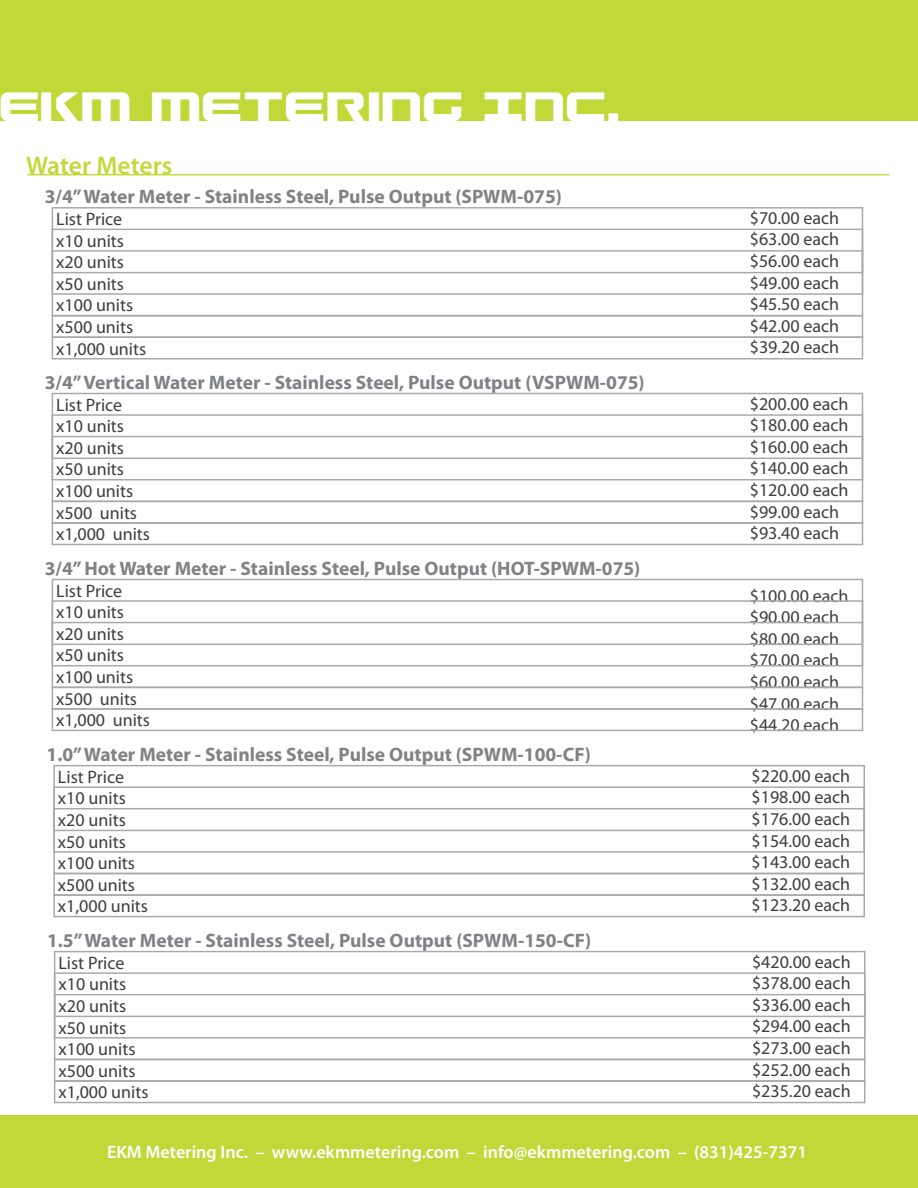
<style>
.page{position:relative;width:918px;height:1188px;background:#fff}
.page>*{position:absolute;margin:0;border:0;box-sizing:border-box;transform-origin:0 0}
.t1{font:44.55px "Gunship";color:#fff;scale:.89 1}
.t2{font:600 25.5px "Myriad Pro";color:#c3d83a}
.t3{font:700 19.5px "Myriad Pro";color:#808285}
.t4{font:18px/21.6px "Myriad Pro";color:#3e3e3f}
.t5{font:600 18px "Myriad Pro";color:#fff}
</style>
<div class="page">
<div style="left:0;top:1115px;width:918px;height:73px;background:#c2d839"></div>
<div style="left:0;top:0;width:918px;height:120px;background:#c2d839"></div>
<hr style="left:27px;top:174px;width:862px;height:1px;background:#c3d83a">
<div style="left:52px;top:207px;width:811px;height:109px;border:2px solid #a8a9ad"></div>
<div style="left:52px;top:229px;width:811px;height:66px;border:2px solid #a8a9ad"></div>
<div style="left:52px;top:250px;width:811px;height:23px;border:2px solid #a8a9ad"></div>
<div style="left:52px;top:315px;width:811px;height:23px;border:2px solid #a8a9ad"></div>
<div style="left:52px;top:336px;width:811px;height:23px;border:2px solid #a8a9ad"></div>
<div style="left:53px;top:765px;width:812px;height:109px;border:2px solid #a8a9ad"></div>
<div style="left:53px;top:786px;width:812px;height:67px;border:2px solid #a8a9ad"></div>
<div style="left:53px;top:808px;width:812px;height:23px;border:2px solid #a8a9ad"></div>
<div style="left:53px;top:873px;width:812px;height:23px;border:2px solid #a8a9ad"></div>
<div style="left:53px;top:894px;width:812px;height:23px;border:2px solid #a8a9ad"></div>
<div style="left:54px;top:951px;width:812px;height:109px;border:2px solid #a8a9ad"></div>
<div style="left:54px;top:972px;width:812px;height:67px;border:2px solid #a8a9ad"></div>
<div style="left:54px;top:994px;width:812px;height:23px;border:2px solid #a8a9ad"></div>
<div style="left:54px;top:1059px;width:812px;height:23px;border:2px solid #a8a9ad"></div>
<div style="left:54px;top:1080px;width:812px;height:23px;border:2px solid #a8a9ad"></div>
<div style="left:52px;top:393px;width:811px;height:109px;border:2px solid #a8a9ad"></div>
<div style="left:52px;top:414px;width:811px;height:66px;border:2px solid #a8a9ad"></div>
<div style="left:52px;top:436px;width:811px;height:23px;border:2px solid #a8a9ad"></div>
<div style="left:52px;top:501px;width:811px;height:23px;border:2px solid #a8a9ad"></div>
<div style="left:52px;top:522px;width:811px;height:23px;border:2px solid #a8a9ad"></div>
<div style="left:52px;top:579px;width:811px;height:109px;border:2px solid #a8a9ad"></div>
<div style="left:52px;top:600px;width:811px;height:66px;border:2px solid #a8a9ad"></div>
<div style="left:52px;top:622px;width:811px;height:23px;border:2px solid #a8a9ad"></div>
<div style="left:52px;top:687px;width:811px;height:23px;border:2px solid #a8a9ad"></div>
<div style="left:52px;top:708px;width:811px;height:23px;border:2px solid #a8a9ad"></div>
<h1 class="t1" style="left:-2px;top:80px;width:701px">EKM METERING INC.</h1>
<h2 class="t2" style="left:26px;top:149px;width:148px">Water Meters</h2>
<p class="t3" style="left:45px;top:184px;width:519px">3/4” Water Meter - Stainless Steel, Pulse Output (SPWM-075)</p>
<p class="t4" style="left:56px;top:208px;width:92px">List Price x10 units x20 units x50 units x100 units x500 units x1,000 units</p>
<p class="t4" style="left:750px;top:207px;width:91px;text-align:justify">$70.00 each $63.00 each $56.00 each $49.00 each $45.50 each $42.00 each $39.20 each</p>
<p class="t3" style="left:45px;top:370px;width:602px">3/4” Vertical Water Meter - Stainless Steel, Pulse Output (VSPWM-075)</p>
<p class="t4" style="left:56px;top:394px;width:95px">List Price x10 units x20 units x50 units x100 units x500 units x1,000 units</p>
<p class="t4" style="left:750px;top:392px;width:100px">$200.00 each $180.00 each $160.00 each $140.00 each $120.00 each $99.00 each $93.40 each</p>
<p class="t3" style="left:45px;top:556px;width:597px">3/4” Hot Water Meter - Stainless Steel, Pulse Output (HOT-SPWM-075)</p>
<p class="t4" style="left:56px;top:580px;width:95px">List Price x10 units x20 units x50 units x100 units x500 units x1,000 units</p>
<p class="t4" style="left:750px;top:584px;width:100px">$100.00 each $90.00 each $80.00 each $70.00 each $60.00 each $47.00 each $44.20 each</p>
<p class="t3" style="left:47px;top:742px;width:546px">1.0” Water Meter - Stainless Steel, Pulse Output (SPWM-100-CF)</p>
<p class="t4" style="left:58px;top:766px;width:92px">List Price x10 units x20 units x50 units x100 units x500 units x1,000 units</p>
<p class="t4" style="left:752px;top:765px;width:100px;text-align:justify">$220.00 each $198.00 each $176.00 each $154.00 each $143.00 each $132.00 each $123.20 each</p>
<p class="t3" style="left:47px;top:928px;width:546px">1.5” Water Meter - Stainless Steel, Pulse Output (SPWM-150-CF)</p>
<p class="t4" style="left:58px;top:952px;width:92px">List Price x10 units x20 units x50 units x100 units x500 units x1,000 units</p>
<p class="t4" style="left:752px;top:951px;width:100px;text-align:justify">$420.00 each $378.00 each $336.00 each $294.00 each $273.00 each $252.00 each $235.20 each</p>
<p class="t5" style="left:107px;top:1141px;width:702px">EKM Metering Inc. – www.ekmmetering.com – info@ekmmetering.com – (831)425-7371</p>
</div>
